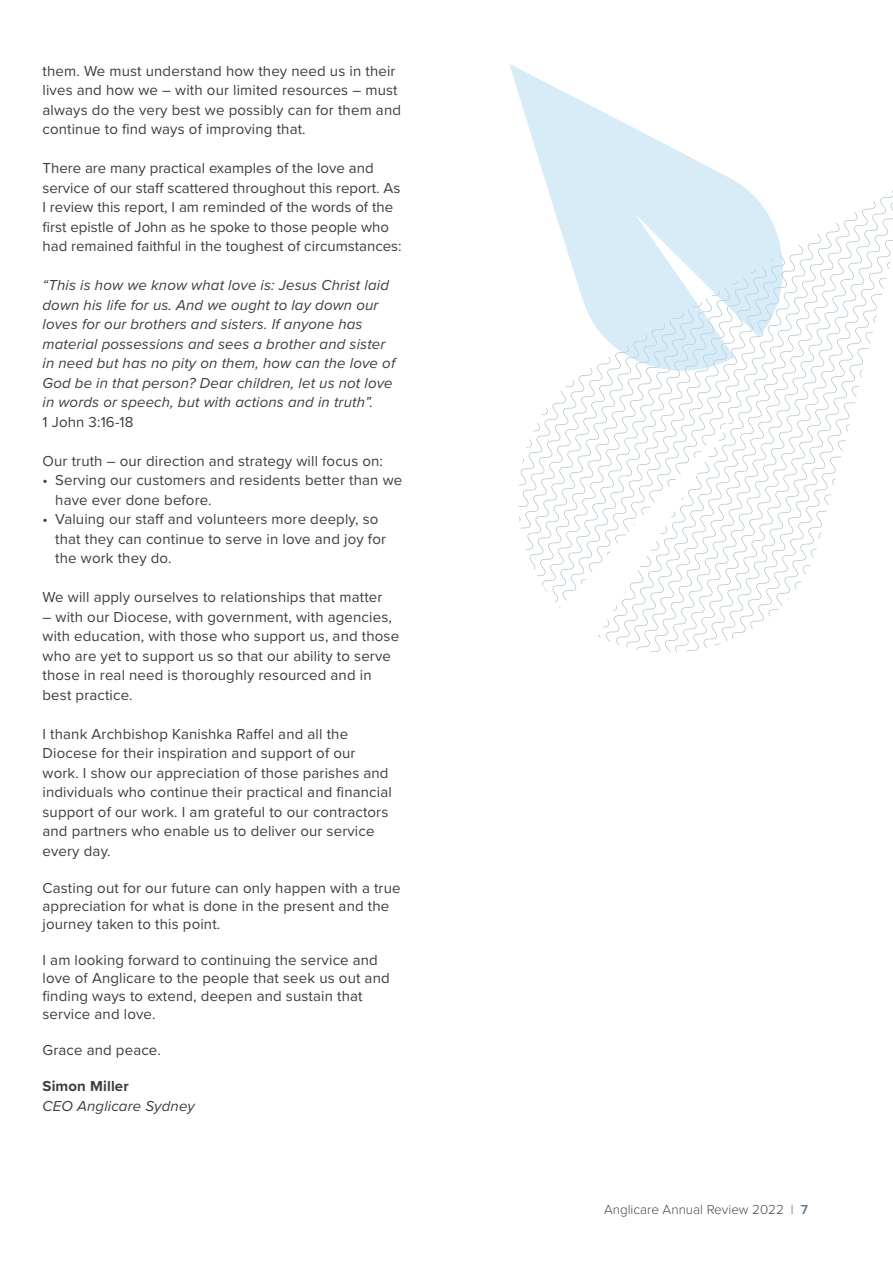
<style>
.page{position:relative;width:893px;height:1263px;background:#fff}
.page>*{position:absolute;margin:0;border:0;box-sizing:border-box;transform-origin:0 0}
.t1{font:15px/19.5px "Proxima Nova";letter-spacing:.01em;color:#3e3e3f}
.t2{font:italic 15px/19.5px "Proxima Nova";letter-spacing:.01em;color:#3e3e3f}
.t3{font:700 15px "Proxima Nova";letter-spacing:.01em;color:#3e3e3f}
.t4{font:300 13.5px "Proxima Nova";color:#464b54}
.s1{font-weight:600;color:#517891}
</style>
<div class="page">
<svg style="left:518px;top:190px;width:375px;height:463px"></svg>
<svg style="left:509px;top:64px;width:274px;height:307px;fill:#d8ecf8"></svg>
<p class="t1" style="left:43px;top:60px;width:360px">them. We must understand how they need us in their lives and how we – with our limited resources – must always do the very best we possibly can for them and continue to find ways of improving that.</p>
<p class="t1" style="left:43px;top:158px;width:361px">There are many practical examples of the love and service of our staff scattered throughout this report. As I review this report, I am reminded of the words of the first epistle of John as he spoke to those people who had remained faithful in the toughest of circumstances:</p>
<p class="t2" style="left:43px;top:275px;width:354px">“This is how we know what love is: Jesus Christ laid down his life for us. And we ought to lay down our loves for our brothers and sisters. If anyone has material possessions and sees a brother and sister in need but has no pity on them, how can the love of God be in that person? Dear children, let us not love in words or speech, but with actions and in truth”.</p>
<p class="t1" style="left:43px;top:411px;width:93px">1 John 3:16-18</p>
<p class="t1" style="left:43px;top:450px;width:342px">Our truth – our direction and strategy will focus on:</p>
<p class="t1" style="left:55px;top:470px;width:349px;text-indent:-13px">• Serving our customers and residents better than we have ever done before.</p>
<p class="t1" style="left:55px;top:509px;width:332px;text-indent:-13px">• Valuing our staff and volunteers more deeply, so that they can continue to serve in love and joy for the work they do.</p>
<p class="t1" style="left:43px;top:587px;width:341px">We will apply ourselves to relationships that matter</p>
<p class="t1" style="left:43px;top:606px;width:358px">– with our Diocese, with government, with agencies, with education, with those who support us, and those who are yet to support us so that our ability to serve those in real need is thoroughly resourced and in best practice.</p>
<p class="t1" style="left:43px;top:723px;width:351px">I thank Archbishop Kanishka Raffel and all the Diocese for their inspiration and support of our work. I show our appreciation of those parishes and individuals who continue their practical and financial support of our work. I am grateful to our contractors and partners who enable us to deliver our service every day.</p>
<p class="t1" style="left:43px;top:878px;width:360px;line-height:18px">Casting out for our future can only happen with a true appreciation for what is done in the present and the journey taken to this point.</p>
<p class="t1" style="left:43px;top:950px;width:349px;line-height:18px">I am looking forward to continuing the service and love of Anglicare to the people that seek us out and finding ways to extend, deepen and sustain that service and love.</p>
<p class="t1" style="left:43px;top:1040px;width:120px">Grace and peace.</p>
<p class="t3" style="left:43px;top:1075px;width:88px">Simon Miller</p>
<p class="t2" style="left:43px;top:1095px;width:154px">CEO Anglicare Sydney</p>
<p class="t4" style="left:604px;top:1200px;width:205px">Anglicare Annual Review 2022 | <span class="s1">7</span></p>
</div>
